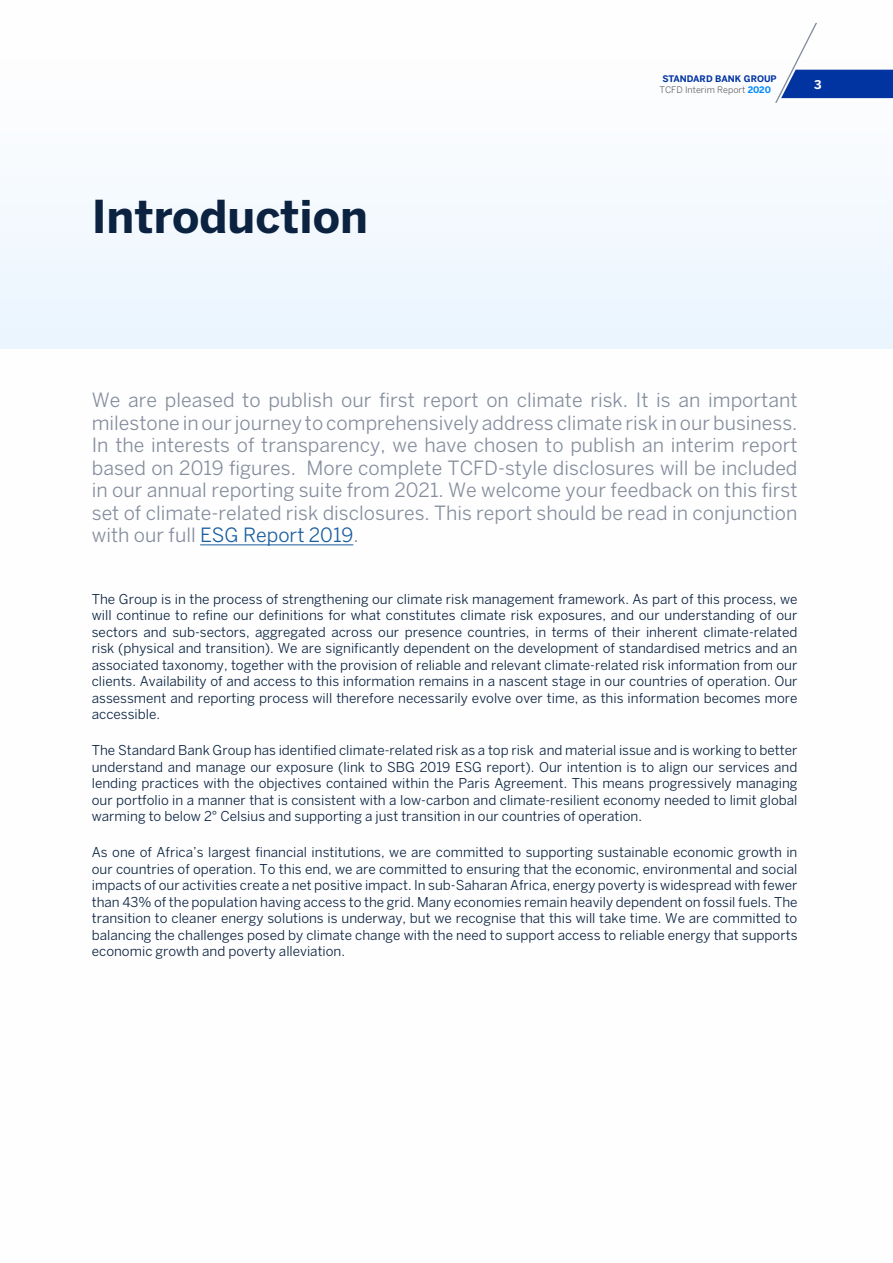
<style>
.page{position:relative;width:893px;height:1263px;background:#fff}
.page>*{position:absolute;margin:0;border:0;box-sizing:border-box;transform-origin:0 0}
.WEBSITE__H1{font:700 45px "Benton Sans";color:#0a2240}
.WEBSITE__Entrace_Int{font:19.5px/22.5px "Benton Sans";color:#858d9d;text-align:justify}
.WEBSITE__Body_text{font:13.5px/16.5px "Benton Sans";color:#0a2240;text-align:justify}
.t1{font:700 12px "Benton Sans";color:#fff}
.t2{font:9px "Benton Sans";color:#626262}
.t3{font:700 9px "Benton Sans";color:#0033a1}
.s1{font-weight:700;color:#0089ff}
.s2{color:#175d9e}
</style>
<div class="page">
<svg style="left:0;top:22px;width:893px;height:524px"></svg>
<p class="WEBSITE__H1" style="left:92px;top:189px;width:278px">Introduction</p>
<p class="t3" style="left:662px;top:73px;width:116px">STANDARD BANK GROUP</p>
<p class="t2" style="left:659px;top:84px;width:113px">TCFD Interim Report <span class="s1">2020</span></p>
<p class="t1" style="left:814px;top:77px;width:9px">3</p>
<p class="WEBSITE__Entrace_Int" style="left:92px;top:389px;width:707px">We are pleased to publish our first report on climate risk. It is an important milestone in our journey to comprehensively address climate risk in our business.<br>In the interests of transparency, we have chosen to publish an interim report based on 2019 figures. More complete TCFD-style disclosures will be included in our annual reporting suite from 2021. We welcome your feedback on this first set of climate-related risk disclosures. This report should be read in conjunction with our full <span class="s2">ESG Report 2019</span>.</p>
<p class="WEBSITE__Body_text" style="left:92px;top:590px;width:707px">The Group is in the process of strengthening our climate risk management framework. As part of this process, we will continue to refine our definitions for what constitutes climate risk exposures, and our understanding of our sectors and sub-sectors, aggregated across our presence countries, in terms of their inherent climate-related risk (physical and transition). We are significantly dependent on the development of standardised metrics and an associated taxonomy, together with the provision of reliable and relevant climate-related risk information from our clients. Availability of and access to this information remains in a nascent stage in our countries of operation. Our assessment and reporting process will therefore necessarily evolve over time, as this information becomes more accessible.</p>
<p class="WEBSITE__Body_text" style="left:92px;top:742px;width:707px">The Standard Bank Group has identified climate-related risk as a top risk and material issue and is working to better understand and manage our exposure (link to SBG 2019 ESG report). Our intention is to align our services and lending practices with the objectives contained within the Paris Agreement. This means progressively managing our portfolio in a manner that is consistent with a low-carbon and climate-resilient economy needed to limit global warming to below 2° Celsius and supporting a just transition in our countries of operation.</p>
<p class="WEBSITE__Body_text" style="left:92px;top:844px;width:707px">As one of Africa’s largest financial institutions, we are committed to supporting sustainable economic growth in our countries of operation. To this end, we are committed to ensuring that the economic, environmental and social impacts of our activities create a net positive impact. In sub-Saharan Africa, energy poverty is widespread with fewer than 43% of the population having access to the grid. Many economies remain heavily dependent on fossil fuels. The transition to cleaner energy solutions is underway, but we recognise that this will take time. We are committed to balancing the challenges posed by climate change with the need to support access to reliable energy that supports economic growth and poverty alleviation.</p>
</div>
